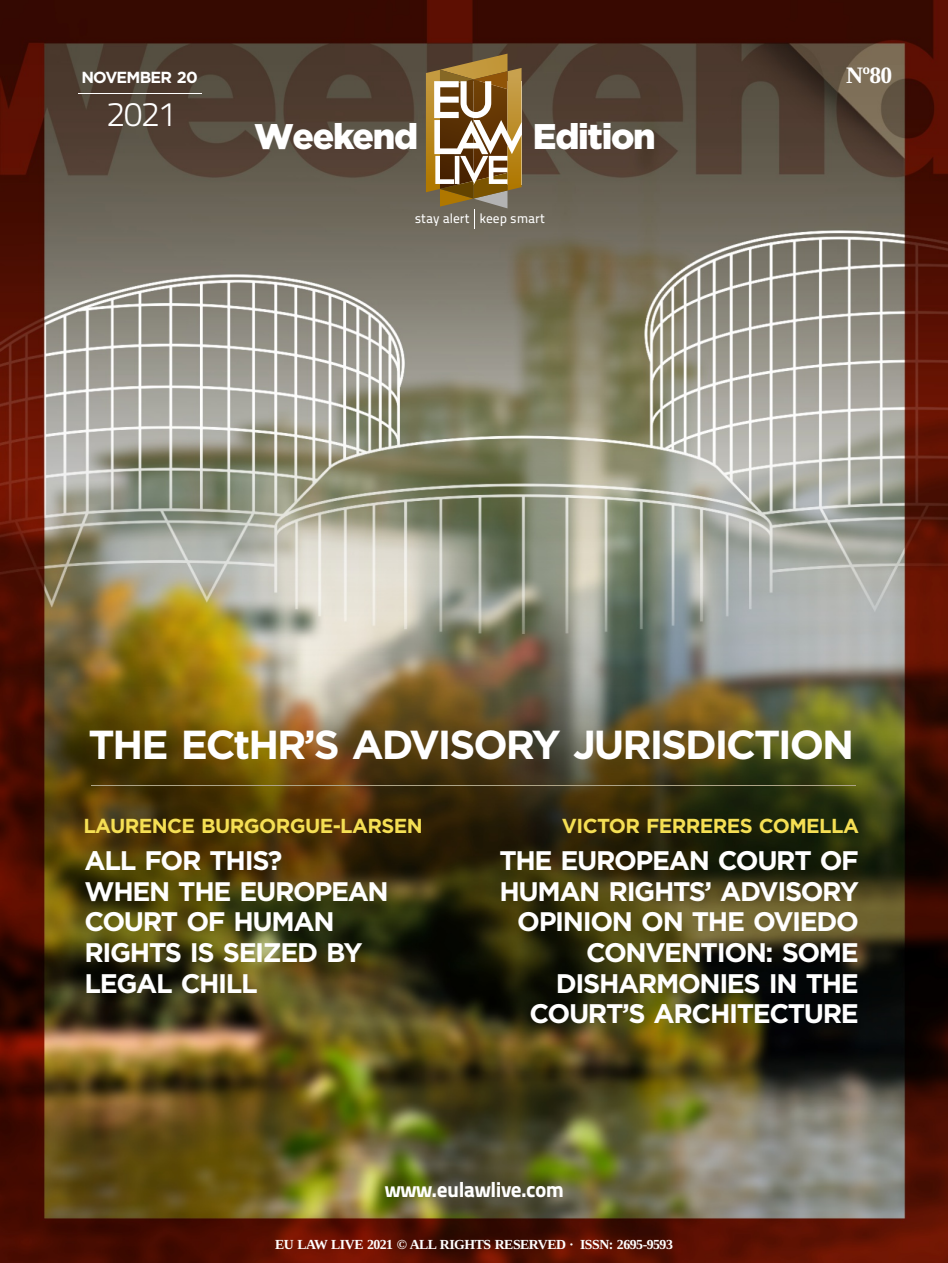
<style>
.page{position:relative;width:948px;height:1263px;background:#fff}
.page>*{position:absolute;margin:0;border:0;box-sizing:border-box;transform-origin:0 0}
.t1{font:700 40.5px "Gotham";letter-spacing:-.05em;color:#fff}
.t2{font:900 35.55px "Gotham";letter-spacing:-.035em;color:#fff}
.t3{font:34.2px "Titillium Maps 26 L 250 wt";color:#fff}
.t4{font:700 26.85px/30.6px "Gotham";letter-spacing:-.05em;color:#fff}
.t5{font:700 23.55px "Liberation Serif";color:#fff}
.t6{font:21.45px "Titillium Maps 26 L 999 wt";letter-spacing:-.025em;color:#fff}
.t7{font:700 20.25px "Gotham";letter-spacing:-.03em;color:#f5df54}
.t8{font:700 16.05px "Gotham";letter-spacing:-.05em;color:#fff}
.t9{font:700 13.8px "Liberation Serif";letter-spacing:-.035em;color:#fff}
.t10{font:13.35px "Titillium Maps 26 L 500 wt";color:#fff}
</style>
<div class="page">
<img style="left:0;top:0;width:947px;height:1263px">
<hr style="left:78px;top:93px;width:123px;height:1px;background:#fff">
<svg style="left:426px;top:54px;width:95px;height:175px"></svg>
<hr style="left:91px;top:786px;width:764px;height:1px;background:#ada487">
<p class="t8" style="left:81px;top:71px;width:118px">NOVEMBER 20</p>
<p class="t3" style="left:107px;top:100px;width:72px">2021</p>
<h2 class="t2" style="left:254px;top:121px;width:165px">Weekend</h2>
<h2 class="t2" style="left:532px;top:121px;width:124px">Edition</h2>
<p class="t10" style="left:414px;top:213px;width:132px">stay alert keep smart</p>
<p class="t5" style="left:846px;top:67px;width:48px">Nº80</p>
<h1 class="t1" style="left:88px;top:726px;width:767px">THE ECtHR’S ADVISORY JURISDICTION</h1>
<p class="t7" style="left:83px;top:817px;width:341px">LAURENCE BURGORGUE-LARSEN</p>
<p class="t4" style="left:84px;top:847px;width:306px">ALL FOR THIS?<br>WHEN THE EUROPEAN<br>COURT OF HUMAN<br>RIGHTS IS SEIZED BY<br>LEGAL CHILL</p>
<p class="t7" style="left:561px;top:817px;width:298px">VICTOR FERRERES COMELLA</p>
<p class="t4" style="left:499px;top:847px;width:361px;text-align:right">THE EUROPEAN COURT OF<br>HUMAN RIGHTS’ ADVISORY<br>OPINION ON THE OVIEDO<br>CONVENTION: SOME<br>DISHARMONIES IN THE<br>COURT’S ARCHITECTURE</p>
<p class="t6" style="left:385px;top:1181px;width:181px">www.eulawlive.com</p>
<p class="t9" style="left:275px;top:1239px;width:399px">EU LAW LIVE 2021 © ALL RIGHTS RESERVED · ISSN: 2695-9593</p>
</div>
